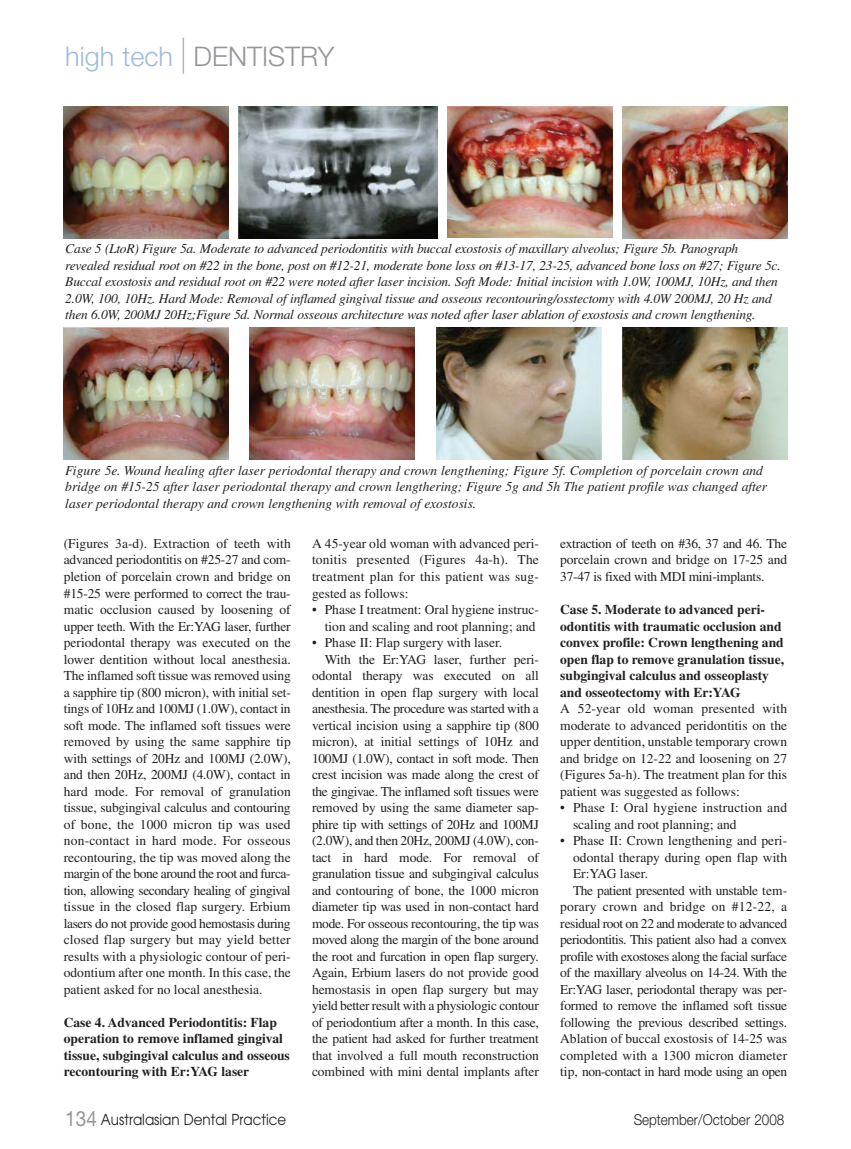
<style>
.page{position:relative;width:851px;height:1149px;background:#fff}
.page>*{position:absolute;margin:0;border:0;box-sizing:border-box;transform-origin:0 0}
.t1{font:300 27px "Helvetica Neue";color:#939598}
.t2{font:15px "Avant Garde";color:#231f20;scale:.9 1}
.t3{font:300 15px "Helvetica Neue";color:#231f20;scale:.9 1}
.t4{font:13.5px/16.5px "Times";letter-spacing:-.015em;color:#231f20;text-align:justify}
.t5{font:italic 13.5px/16.5px "Times";letter-spacing:-.015em;color:#231f20}
.t6{font:700 13.5px/16.5px "Times";color:#231f20}
.t7{font:13.5px/16.5px "Times";letter-spacing:.015em;color:#231f20}
.t8{font:13.5px "Times";letter-spacing:-.035em;color:#231f20}
.t9{font:13.5px "Times";letter-spacing:.005em;color:#231f20}
.t10{font:13.5px "Times";letter-spacing:.01em;color:#231f20}
.s1{color:#a0bbd9}
.s2{font-size:36px}
.s3{font-family:"Helvetica Neue";font-size:21px;color:#939598}
</style>
<div class="page">
<img style="left:64px;top:327px;width:165px;height:132px">
<img style="left:250px;top:327px;width:165px;height:132px">
<img style="left:436px;top:327px;width:165px;height:132px">
<img style="left:622px;top:327px;width:165px;height:132px">
<img style="left:64px;top:106px;width:164px;height:132px">
<img style="left:238px;top:106px;width:199px;height:132px">
<img style="left:447px;top:106px;width:165px;height:132px">
<img style="left:622px;top:106px;width:165px;height:132px">
<h1 class="t1" style="left:65px;top:46px;width:270px"><span class="s1">high tech</span> <span class="s2">|</span> DENTISTRY</h1>
<p class="t5" style="left:65px;top:241px;width:716px">Case 5 (LtoR) Figure 5a. Moderate to advanced periodontitis with buccal exostosis of maxillary alveolus; Figure 5b. Panograph revealed residual root on #22 in the bone, post on #12-21, moderate bone loss on #13-17, 23-25, advanced bone loss on #27; Figure 5c.<br>Buccal exostosis and residual root on #22 were noted after laser incision. Soft Mode: Initial incision with 1.0W, 100MJ, 10Hz, and then 2.0W, 100, 10Hz. Hard Mode: Removal of inflamed gingival tissue and osseous recontouring/osstectomy with 4.0W 200MJ, 20 Hz and then 6.0W, 200MJ 20Hz;Figure 5d. Normal osseous architecture was noted after laser ablation of exostosis and crown lengthening.</p>
<p class="t5" style="left:65px;top:463px;width:703px">Figure 5e. Wound healing after laser periodontal therapy and crown lengthening; Figure 5f. Completion of porcelain crown and bridge on #15-25 after laser periodontal therapy and crown lengthering; Figure 5g and 5h The patient profile was changed after laser periodontal therapy and crown lengthening with removal of exostosis.</p>
<p class="t4" style="left:64px;top:536px;width:228px">(Figures 3a-d). Extraction of teeth with advanced periodontitis on #25-27 and com&shy;pletion of porcelain crown and bridge on #15-25 were performed to correct the trau&shy;matic occlusion caused by loosening of upper teeth. With the Er:YAG laser, further periodontal therapy was executed on the lower dentition without local anesthesia.<br>The inflamed soft tissue was removed using a sapphire tip (800 micron), with initial set&shy;tings of 10Hz and 100MJ (1.0W), contact in soft mode. The inflamed soft tissues were removed by using the same sapphire tip with settings of 20Hz and 100MJ (2.0W), and then 20Hz, 200MJ (4.0W), contact in hard mode. For removal of granulation tissue, subgingival calculus and contouring of bone, the 1000 micron tip was used non-contact in hard mode. For osseous recontouring, the tip was moved along the margin of the bone around the root and furca&shy;tion, allowing secondary healing of gingival tissue in the closed flap surgery. Erbium lasers do not provide good hemostasis during closed flap surgery but may yield better results with a physiologic contour of peri&shy;odontium after one month. In this case, the patient asked for no local anesthesia.</p>
<p class="t6" style="left:64px;top:1014px;width:227px">Case 4. Advanced Periodontitis: Flap operation to remove inflamed gingival tissue, subgingival calculus and osseous recontouring with Er:YAG laser</p>
<p class="t4" style="left:312px;top:536px;width:228px">A 45-year old woman with advanced peri&shy;tonitis presented (Figures 4a-h). The treatment plan for this patient was sug&shy;gested as follows:</p>
<p class="t4" style="left:312px;top:602px;width:228px;text-align:right">• Phase I treatment: Oral hygiene instruc&shy;tion and scaling and root planning; and</p>
<p class="t4" style="left:312px;top:635px;width:192px">• Phase II: Flap surgery with laser.</p>
<p class="t4" style="left:325px;top:652px;width:215px">With the Er:YAG laser, further peri-</p>
<p class="t4" style="left:312px;top:668px;width:228px">odontal therapy was executed on all</p>
<p class="t4" style="left:312px;top:685px;width:228px">dentition in open flap surgery with local</p>
<p class="t4" style="left:312px;top:701px;width:228px">anesthesia. The procedure was started with a</p>
<p class="t4" style="left:312px;top:718px;width:228px">vertical incision using a sapphire tip (800</p>
<p class="t4" style="left:312px;top:734px;width:228px">micron), at initial settings of 10Hz and</p>
<p class="t4" style="left:312px;top:751px;width:228px">100MJ (1.0W), contact in soft mode. Then</p>
<p class="t4" style="left:312px;top:767px;width:228px">crest incision was made along the crest of</p>
<p class="t4" style="left:312px;top:784px;width:228px">the gingivae. The inflamed soft tissues were</p>
<p class="t4" style="left:312px;top:800px;width:228px">removed by using the same diameter sap-</p>
<p class="t4" style="left:312px;top:816px;width:228px">phire tip with settings of 20Hz and 100MJ</p>
<p class="t4" style="left:312px;top:833px;width:228px">(2.0W), and then 20Hz, 200MJ (4.0W), con-</p>
<p class="t4" style="left:312px;top:849px;width:228px">tact in hard mode. For removal of</p>
<p class="t4" style="left:312px;top:866px;width:228px">granulation tissue and subgingival calculus</p>
<p class="t4" style="left:312px;top:882px;width:228px">and contouring of bone, the 1000 micron</p>
<p class="t4" style="left:312px;top:899px;width:228px">diameter tip was used in non-contact hard</p>
<p class="t4" style="left:312px;top:915px;width:228px">mode. For osseous recontouring, the tip was</p>
<p class="t4" style="left:312px;top:932px;width:228px">moved along the margin of the bone around</p>
<p class="t4" style="left:312px;top:948px;width:228px">the root and furcation in open flap surgery.</p>
<p class="t4" style="left:312px;top:965px;width:228px">Again, Erbium lasers do not provide good</p>
<p class="t4" style="left:312px;top:981px;width:228px">hemostasis in open flap surgery but may</p>
<p class="t4" style="left:312px;top:998px;width:228px">yield better result with a physiologic contour</p>
<p class="t4" style="left:312px;top:1014px;width:228px">of periodontium after a month. In this case,</p>
<p class="t4" style="left:312px;top:1031px;width:228px">the patient had asked for further treatment</p>
<p class="t4" style="left:312px;top:1047px;width:228px">that involved a full mouth reconstruction</p>
<p class="t4" style="left:312px;top:1064px;width:228px">combined with mini dental implants after</p>
<p class="t4" style="left:560px;top:536px;width:228px">extraction of teeth on #36, 37 and 46. The porcelain crown and bridge on 17-25 and 37-47 is fixed with MDI mini-implants.</p>
<p class="t6" style="left:560px;top:602px;width:225px">Case 5. Moderate to advanced peri&shy;odontitis with traumatic occlusion and convex profile: Crown lengthening and open flap to remove granulation tissue, subgingival calculus and osseoplasty and osseotectomy with Er:YAG</p>
<p class="t4" style="left:560px;top:701px;width:228px">A 52-year old woman presented with moderate to advanced peridontitis on the upper dentition, unstable temporary crown and bridge on 12-22 and loosening on 27 (Figures 5a-h). The treatment plan for this patient was suggested as follows:</p>
<p class="t7" style="left:573px;top:800px;width:216px;text-indent:-13px">• Phase I: Oral hygiene instruction and scaling and root planning; and</p>
<p class="t4" style="left:560px;top:833px;width:228px">• Phase II: Crown lengthening and peri-</p>
<p class="t9" style="left:573px;top:852px;width:216px">odontal therapy during open flap with</p>
<p class="t4" style="left:573px;top:866px;width:77px">Er:YAG laser.</p>
<p class="t4" style="left:573px;top:882px;width:216px">The patient presented with unstable tem-</p>
<p class="t7" style="left:560px;top:899px;width:228px">porary crown and bridge on #12-22, a</p>
<p class="t4" style="left:560px;top:915px;width:228px">residual root on 22 and moderate to advanced</p>
<p class="t4" style="left:560px;top:932px;width:228px">periodontitis. This patient also had a convex</p>
<p class="t4" style="left:560px;top:948px;width:228px">profile with exostoses along the facial surface</p>
<p class="t8" style="left:560px;top:967px;width:228px">of the maxillary alveolus on 14-24. With the</p>
<p class="t4" style="left:560px;top:981px;width:228px">Er:YAG laser, periodontal therapy was per-</p>
<p class="t4" style="left:560px;top:998px;width:228px">formed to remove the inflamed soft tissue</p>
<p class="t4" style="left:560px;top:1014px;width:228px">following the previous described settings.</p>
<p class="t4" style="left:560px;top:1031px;width:228px">Ablation of buccal exostosis of 14-25 was</p>
<p class="t10" style="left:560px;top:1050px;width:228px">completed with a 1300 micron diameter</p>
<p class="t8" style="left:560px;top:1066px;width:228px">tip, non-contact in hard mode using an open</p>
<p class="t2" style="left:65px;top:1113px;width:247px"><span class="s3">134</span> Australasian Dental Practice</p>
<p class="t3" style="left:633px;top:1113px;width:169px">September/October 2008</p>
</div>
